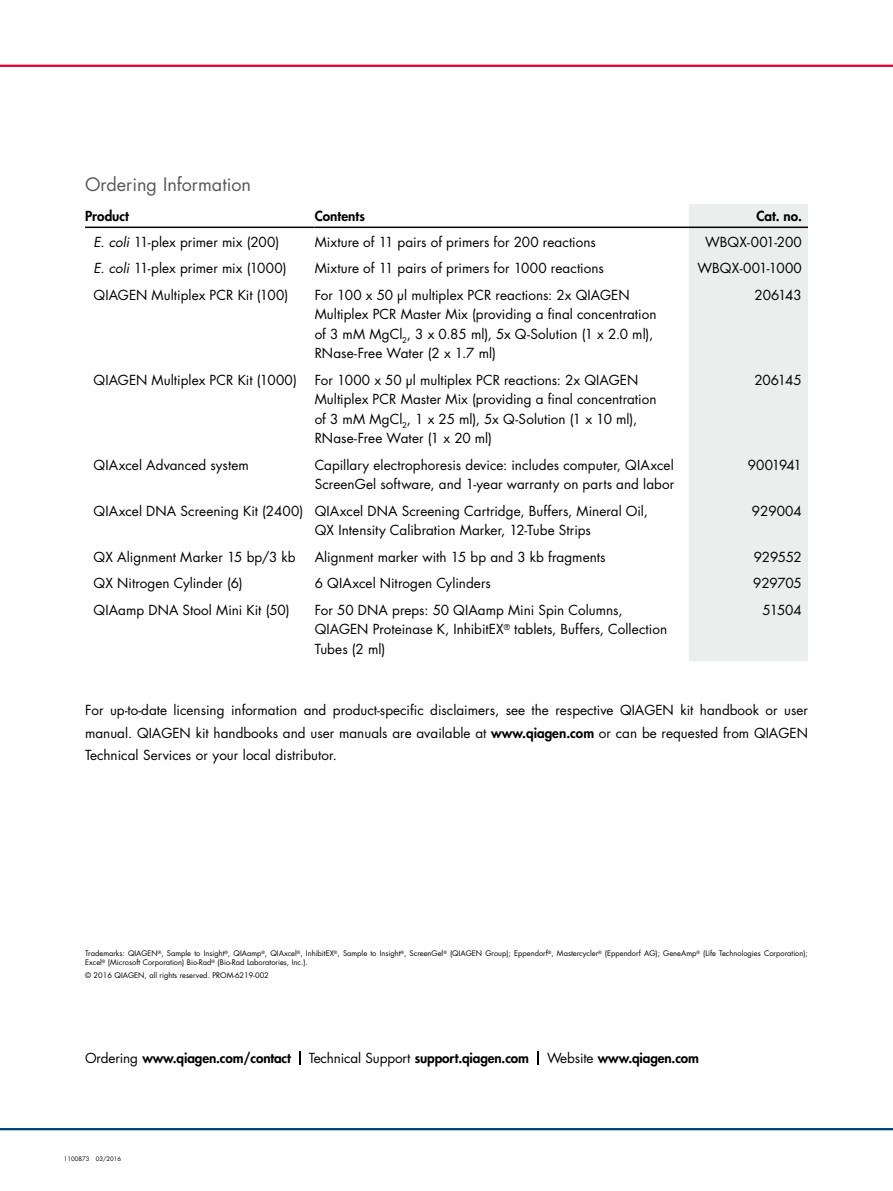
<style>
.page{position:relative;width:893px;height:1191px;background:#fff}
.page>*{position:absolute;margin:0;border:0;box-sizing:border-box;transform-origin:0 0}
.t1{font:18px "Futura Std";color:#58585a}
.t2{font:13.5px/19.5px "Futura Std";color:#000}
.t3{font:800 13.5px "Futura Std";letter-spacing:-.01em;color:#000}
.t4{font:13.5px "Futura Std";letter-spacing:-.075em;color:#000}
.t5{font:7.5px/9px "Futura Std";color:#000}
.t6{font:6px "Futura Std";color:#000}
.s1{font-style:italic}
.s2{font-weight:800}
.s3{font-weight:400}
</style>
<div class="page">
<hr style="left:0;top:65px;width:893px;height:2px;background:#e20030">
<hr style="left:0;top:1128px;width:893px;height:2px;background:#004178">
<svg style="left:299px;top:1051px;width:1px;height:13px"></svg>
<svg style="left:537px;top:1051px;width:1px;height:13px"></svg>
<div style="left:689px;top:204px;width:119px;height:457px;background:#eceded"></div>
<hr style="left:85px;top:226px;width:230px;height:2px;background:#000">
<hr style="left:315px;top:226px;width:374px;height:2px;background:#000">
<hr style="left:689px;top:226px;width:119px;height:2px;background:#000">
<h1 class="t1" style="left:85px;top:173px;width:167px">Ordering Information</h1>
<p class="t3" style="left:85px;top:208px;width:45px">Product</p>
<p class="t3" style="left:315px;top:208px;width:52px">Contents</p>
<p class="t3" style="left:756px;top:208px;width:47px">Cat. no.</p>
<p class="t2" style="left:94px;top:232px;width:187px"><span class="s1">E. coli</span> 11-plex primer mix (200)</p>
<p class="t2" style="left:315px;top:232px;width:283px">Mixture of 11 pairs of primers for 200 reactions</p>
<p class="t2" style="left:705px;top:232px;width:98px">WBQX-001-200</p>
<p class="t2" style="left:94px;top:259px;width:195px"><span class="s1">E. coli</span> 11-plex primer mix (1000)</p>
<p class="t2" style="left:315px;top:259px;width:291px">Mixture of 11 pairs of primers for 1000 reactions</p>
<p class="t2" style="left:697px;top:259px;width:106px">WBQX-001-1000</p>
<p class="t2" style="left:94px;top:285px;width:196px">QIAGEN Multiplex PCR Kit (100)</p>
<p class="t2" style="left:315px;top:285px;width:343px">For 100 x 50 µl multiplex PCR reactions: 2x QIAGEN Multiplex PCR Master Mix (providing a final concentration of 3 mM MgCl<sub>2</sub>, 3 x 0.85 ml), 5x Q-Solution (1 x 2.0 ml), RNase-Free Water (2 x 1.7 ml)</p>
<p class="t2" style="left:755px;top:285px;width:49px">206143</p>
<p class="t2" style="left:94px;top:370px;width:205px">QIAGEN Multiplex PCR Kit (1000)</p>
<p class="t2" style="left:315px;top:370px;width:343px">For 1000 x 50 µl multiplex PCR reactions: 2x QIAGEN Multiplex PCR Master Mix (providing a final concentration of 3 mM MgCl<sub>2</sub>, 1 x 25 ml), 5x Q-Solution (1 x 10 ml), RNase-Free Water (1 x 20 ml)</p>
<p class="t2" style="left:754px;top:370px;width:49px">206145</p>
<p class="t2" style="left:94px;top:455px;width:157px">QIAxcel Advanced system</p>
<p class="t2" style="left:315px;top:455px;width:361px">Capillary electrophoresis device: includes computer, QIAxcel<br>ScreenGel software, and 1-year warranty on parts and labor</p>
<p class="t4" style="left:748px;top:456px;width:56px">9001941</p>
<p class="t2" style="left:315px;top:501px;width:335px;text-indent:-221px">QIAxcel DNA Screening Kit (2400) QIAxcel DNA Screening Cartridge, Buffers, Mineral Oil,<br>QX Intensity Calibration Marker, 12-Tube Strips</p>
<p class="t2" style="left:752px;top:501px;width:51px">929004</p>
<p class="t2" style="left:94px;top:547px;width:204px">QX Alignment Marker 15 bp/3 kb</p>
<p class="t2" style="left:315px;top:547px;width:293px">Alignment marker with 15 bp and 3 kb fragments</p>
<p class="t2" style="left:754px;top:547px;width:50px">929552</p>
<p class="t2" style="left:94px;top:573px;width:151px">QX Nitrogen Cylinder (6)</p>
<p class="t2" style="left:315px;top:573px;width:178px">6 QIAxcel Nitrogen Cylinders</p>
<p class="t2" style="left:753px;top:573px;width:50px">929705</p>
<p class="t2" style="left:94px;top:600px;width:198px">QIAamp DNA Stool Mini Kit (50)</p>
<p class="t2" style="left:315px;top:600px;width:354px">For 50 DNA preps: 50 QIAamp Mini Spin Columns,<br>QIAGEN Proteinase K, InhibitEX<sup>®</sup> tablets, Buffers, Collection<br>Tubes (2 ml)</p>
<p class="t2" style="left:763px;top:600px;width:41px">51504</p>
<p class="t2" style="left:85px;top:699px;width:724px;line-height:22.5px;text-align:justify">For up-to-date licensing information and product-specific disclaimers, see the respective QIAGEN kit handbook or user manual. QIAGEN kit handbooks and user manuals are available at <span class="s2">www.qiagen.com</span> or can be requested from QIAGEN Technical Services or your local distributor.</p>
<p class="t5" style="left:85px;top:949px;width:724px">Trademarks: QIAGEN<sup>®</sup>, Sample to Insight<sup>®</sup>, QIAamp<sup>®</sup>, QIAxcel<sup>®</sup>, InhibitEX<sup>®</sup>, Sample to Insight<sup>®</sup>, ScreenGel<sup>®</sup> (QIAGEN Group); Eppendorf<sup>®</sup>, Mastercycler<sup>®</sup> (Eppendorf AG); GeneAmp<sup>®</sup> (Life Technologies Corporation);<br>Excel<sup>®</sup> (Microsoft Corporation) Bio-Rad<sup>®</sup> (Bio-Rad Laboratories, Inc.).</p>
<p class="t5" style="left:85px;top:971px;width:185px">© 2016 QIAGEN, all rights reserved. PROM-6219-002</p>
<p class="t3" style="left:85px;top:1049px;width:207px"><span class="s3">Ordering</span> www.qiagen.com/contact</p>
<p class="t3" style="left:309px;top:1049px;width:222px"><span class="s3">Technical Support</span> support.qiagen.com</p>
<p class="t3" style="left:547px;top:1049px;width:154px"><span class="s3">Website</span> www.qiagen.com</p>
<p class="t6" style="left:64px;top:1154px;width:59px">1100873 03/2016</p>
</div>
